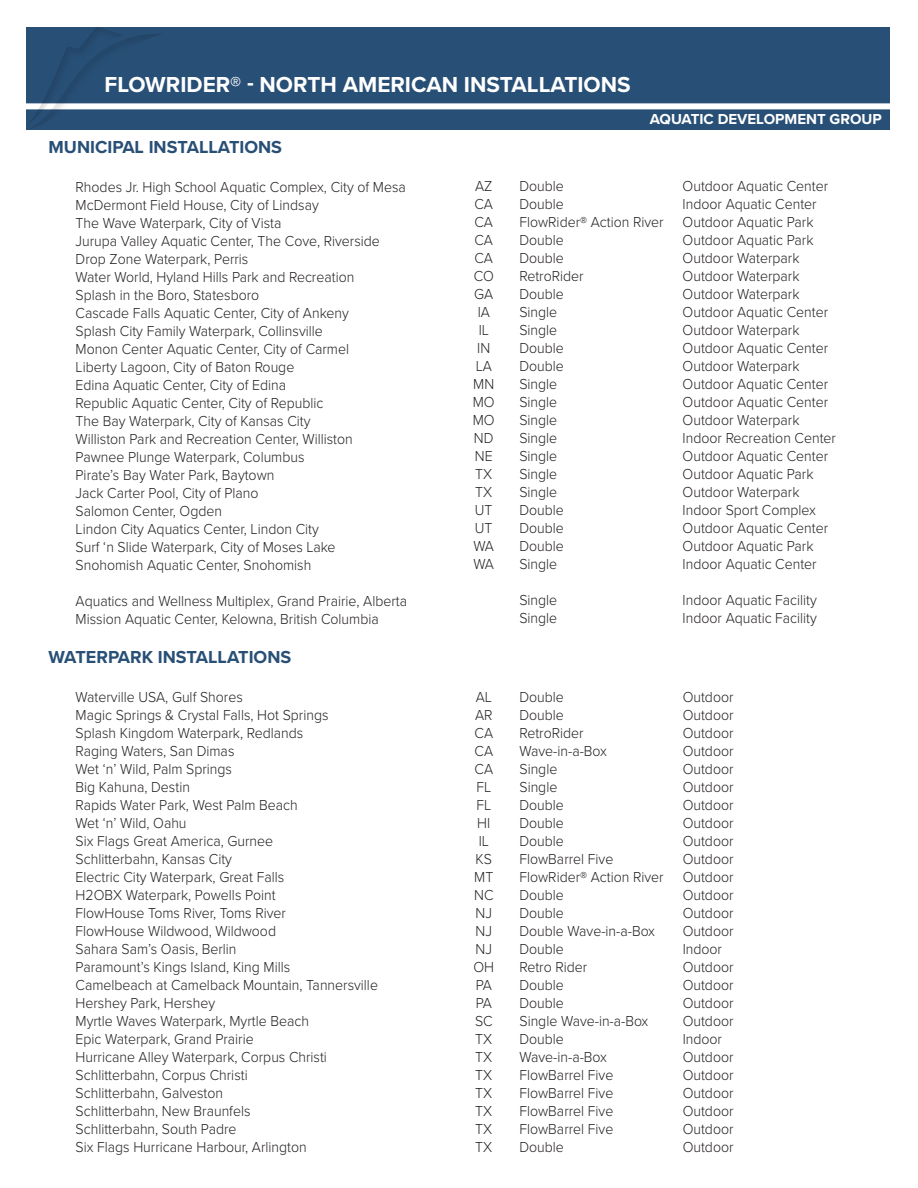
<style>
.page{position:relative;width:918px;height:1188px;background:#fff}
.page>*{position:absolute;margin:0;border:0;box-sizing:border-box;transform-origin:0 0}
.t1{font:700 22.5px "Proxima Nova";color:#fff}
.t2{font:700 18px "Proxima Nova";color:#284f76}
.t3{font:300 15px/18px "Proxima Nova";color:#231f20;scale:.94 1}
.t4{font:700 15px "Proxima Nova";color:#fff}
</style>
<div class="page">
<div style="left:26px;top:27px;width:864px;height:102px;background:#284f76"></div>
<div style="left:24px;top:103px;width:870px;height:6px;background:#fff"></div>
<div style="left:26px;top:27px;width:140px;height:104px;background:#231f20;opacity:.75"></div>
<h1 class="t1" style="left:105px;top:68px;width:528px">FLOWRIDER® - NORTH AMERICAN INSTALLATIONS</h1>
<p class="t4" style="left:650px;top:107px;width:234px">AQUATIC DEVELOPMENT GROUP</p>
<p class="t2" style="left:49px;top:134px;width:235px">MUNICIPAL INSTALLATIONS</p>
<p class="t3" style="left:76px;top:178px;width:353px">Rhodes Jr. High School Aquatic Complex, City of Mesa McDermont Field House, City of Lindsay<br>The Wave Waterpark, City of Vista<br>Jurupa Valley Aquatic Center, The Cove, Riverside Drop Zone Waterpark, Perris<br>Water World, Hyland Hills Park and Recreation<br>Splash in the Boro, Statesboro<br>Cascade Falls Aquatic Center, City of Ankeny<br>Splash City Family Waterpark, Collinsville<br>Monon Center Aquatic Center, City of Carmel<br>Liberty Lagoon, City of Baton Rouge<br>Edina Aquatic Center, City of Edina<br>Republic Aquatic Center, City of Republic<br>The Bay Waterpark, City of Kansas City<br>Williston Park and Recreation Center, Williston<br>Pawnee Plunge Waterpark, Columbus<br>Pirate’s Bay Water Park, Baytown<br>Jack Carter Pool, City of Plano<br>Salomon Center, Ogden<br>Lindon City Aquatics Center, Lindon City<br>Surf ‘n Slide Waterpark, City of Moses Lake Snohomish Aquatic Center, Snohomish</p>
<p class="t3" style="left:76px;top:592px;width:354px">Aquatics and Wellness Multiplex, Grand Prairie, Alberta<br>Mission Aquatic Center, Kelowna, British Columbia</p>
<p class="t3" style="left:473px;top:178px;width:25px;text-align:center">AZ<br>CA<br>CA<br>CA<br>CA<br>CO<br>GA<br>IA<br>IL<br>IN<br>LA<br>MN<br>MO<br>MO<br>ND<br>NE<br>TX<br>TX<br>UT<br>UT<br>WA<br>WA</p>
<p class="t3" style="left:519px;top:178px;width:155px">Double<br>Double<br>FlowRider® Action River<br>Double<br>Double<br>RetroRider<br>Double<br>Single<br>Single<br>Double<br>Double<br>Single<br>Single<br>Single<br>Single<br>Single<br>Single<br>Single<br>Double<br>Double<br>Double<br>Single</p>
<p class="t3" style="left:519px;top:592px;width:42px">Single<br>Single</p>
<p class="t3" style="left:683px;top:178px;width:165px">Outdoor Aquatic Center<br>Indoor Aquatic Center<br>Outdoor Aquatic Park<br>Outdoor Aquatic Park<br>Outdoor Waterpark<br>Outdoor Waterpark<br>Outdoor Waterpark<br>Outdoor Aquatic Center<br>Outdoor Waterpark<br>Outdoor Aquatic Center<br>Outdoor Waterpark<br>Outdoor Aquatic Center<br>Outdoor Aquatic Center<br>Outdoor Waterpark<br>Indoor Recreation Center<br>Outdoor Aquatic Center<br>Outdoor Aquatic Park<br>Outdoor Waterpark<br>Indoor Sport Complex<br>Outdoor Aquatic Center<br>Outdoor Aquatic Park<br>Indoor Aquatic Center</p>
<p class="t3" style="left:683px;top:592px;width:144px">Indoor Aquatic Facility<br>Indoor Aquatic Facility</p>
<p class="t2" style="left:49px;top:644px;width:244px">WATERPARK INSTALLATIONS</p>
<p class="t3" style="left:76px;top:688px;width:323px">Waterville USA, Gulf Shores<br>Magic Springs &amp; Crystal Falls, Hot Springs<br>Splash Kingdom Waterpark, Redlands<br>Raging Waters, San Dimas<br>Wet ‘n’ Wild, Palm Springs<br>Big Kahuna, Destin<br>Rapids Water Park, West Palm Beach<br>Wet ‘n’ Wild, Oahu<br>Six Flags Great America, Gurnee<br>Schlitterbahn, Kansas City<br>Electric City Waterpark, Great Falls<br>H2OBX Waterpark, Powells Point<br>FlowHouse Toms River, Toms River<br>FlowHouse Wildwood, Wildwood<br>Sahara Sam’s Oasis, Berlin<br>Paramount’s Kings Island, King Mills<br>Camelbeach at Camelback Mountain, Tannersville<br>Hershey Park, Hershey<br>Myrtle Waves Waterpark, Myrtle Beach<br>Epic Waterpark, Grand Prairie<br>Hurricane Alley Waterpark, Corpus Christi<br>Schlitterbahn, Corpus Christi<br>Schlitterbahn, Galveston<br>Schlitterbahn, New Braunfels<br>Schlitterbahn, South Padre<br>Six Flags Hurricane Harbour, Arlington</p>
<p class="t3" style="left:474px;top:688px;width:24px;text-align:center">AL<br>AR<br>CA<br>CA<br>CA<br>FL<br>FL<br>HI<br>IL<br>KS<br>MT<br>NC<br>NJ<br>NJ<br>NJ<br>OH<br>PA<br>PA<br>SC<br>TX<br>TX<br>TX<br>TX<br>TX<br>TX<br>TX</p>
<p class="t3" style="left:519px;top:688px;width:155px">Double<br>Double<br>RetroRider<br>Wave-in-a-Box<br>Single<br>Single<br>Double<br>Double<br>Double<br>FlowBarrel Five<br>FlowRider® Action River<br>Double<br>Double<br>Double Wave-in-a-Box<br>Double<br>Retro Rider<br>Double<br>Double<br>Single Wave-in-a-Box<br>Double<br>Wave-in-a-Box<br>FlowBarrel Five<br>FlowBarrel Five<br>FlowBarrel Five<br>FlowBarrel Five<br>Double</p>
<p class="t3" style="left:683px;top:688px;width:56px">Outdoor<br>Outdoor<br>Outdoor<br>Outdoor<br>Outdoor<br>Outdoor<br>Outdoor<br>Outdoor<br>Outdoor<br>Outdoor<br>Outdoor<br>Outdoor<br>Outdoor<br>Outdoor<br>Indoor<br>Outdoor<br>Outdoor<br>Outdoor<br>Outdoor<br>Indoor<br>Outdoor<br>Outdoor<br>Outdoor<br>Outdoor<br>Outdoor<br>Outdoor</p>
</div>
